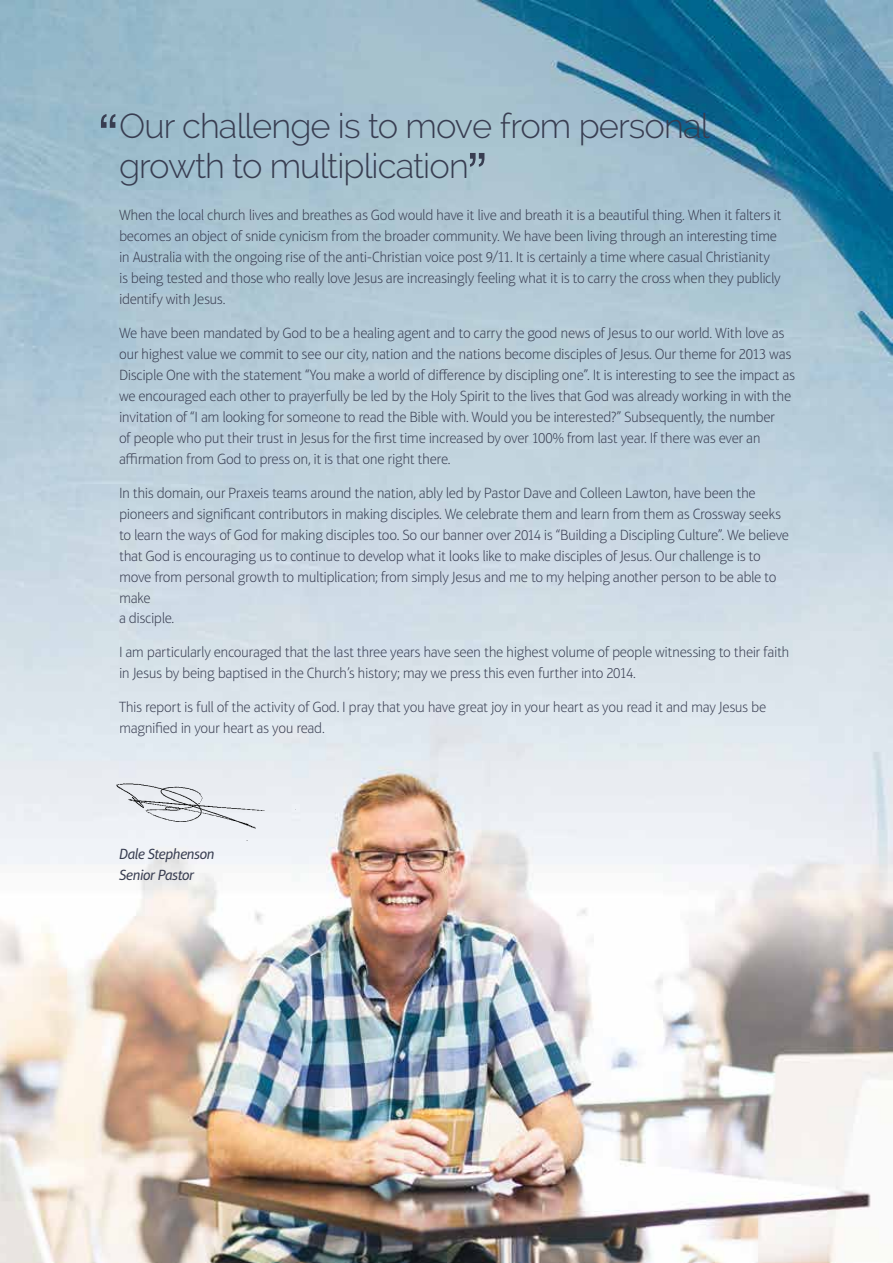
<style>
.page{position:relative;width:893px;height:1263px;background:#fff}
.page>*{position:absolute;margin:0;border:0;box-sizing:border-box;transform-origin:0 0}
.t1{font:300 34.5px/40.5px "Raleway";letter-spacing:-.025em;color:#383d51}
.t2{font:100 15px/21px "Aptifer Sans LT Pro";letter-spacing:-.03em;color:#383d51}
.t3{font:italic 15px/21px "Aptifer Sans LT Pro";letter-spacing:-.025em;color:#383d51}
.s1{font-family:"Helvetica";font-weight:400;font-size:54px}
</style>
<div class="page">
<img style="left:0;top:0;width:893px;height:1263px">
<img style="left:75px;top:713px;width:281px;height:153px">
<h1 class="t1" style="left:119px;top:105px;width:592px;text-indent:-20px"><span class="s1">“</span>Our challenge is to move from personal growth to multiplication<span class="s1">”</span></h1>
<p class="t2" style="left:119px;top:205px;width:664px">When the local church lives and breathes as God would have it live and breath it is a beautiful thing. When it falters it becomes an object of snide cynicism from the broader community. We have been living through an interesting time in Australia with the ongoing rise of the anti-Christian voice post 9/11. It is certainly a time where casual Christianity is being tested and those who really love Jesus are increasingly feeling what it is to carry the cross when they publicly identify with Jesus.</p>
<p class="t2" style="left:119px;top:322px;width:678px">We have been mandated by God to be a healing agent and to carry the good news of Jesus to our world. With love as our highest value we commit to see our city, nation and the nations become disciples of Jesus. Our theme for 2013 was Disciple One with the statement “You make a world of difference by discipling one”. It is interesting to see the impact as we encouraged each other to prayerfully be led by the Holy Spirit to the lives that God was already working in with the invitation of “I am looking for someone to read the Bible with. Would you be interested?” Subsequently, the number<br>of people who put their trust in Jesus for the first time increased by over 100% from last year. If there was ever an affirmation from God to press on, it is that one right there.</p>
<p class="t2" style="left:119px;top:482px;width:672px">In this domain, our Praxeis teams around the nation, ably led by Pastor Dave and Colleen Lawton, have been the pioneers and significant contributors in making disciples. We celebrate them and learn from them as Crossway seeks to learn the ways of God for making disciples too. So our banner over 2014 is “Building a Discipling Culture”. We believe that God is encouraging us to continue to develop what it looks like to make disciples of Jesus. Our challenge is to move from personal growth to multiplication; from simply Jesus and me to my helping another person to be able to make<br>a disciple.</p>
<p class="t2" style="left:119px;top:641px;width:672px">I am particularly encouraged that the last three years have seen the highest volume of people witnessing to their faith in Jesus by being baptised in the Church’s history; may we press this even further into 2014.</p>
<p class="t2" style="left:119px;top:696px;width:649px">This report is full of the activity of God. I pray that you have great joy in your heart as you read it and may Jesus be magnified in your heart as you read.</p>
<p class="t3" style="left:119px;top:843px;width:97px">Dale Stephenson<br>Senior Pastor</p>
</div>
